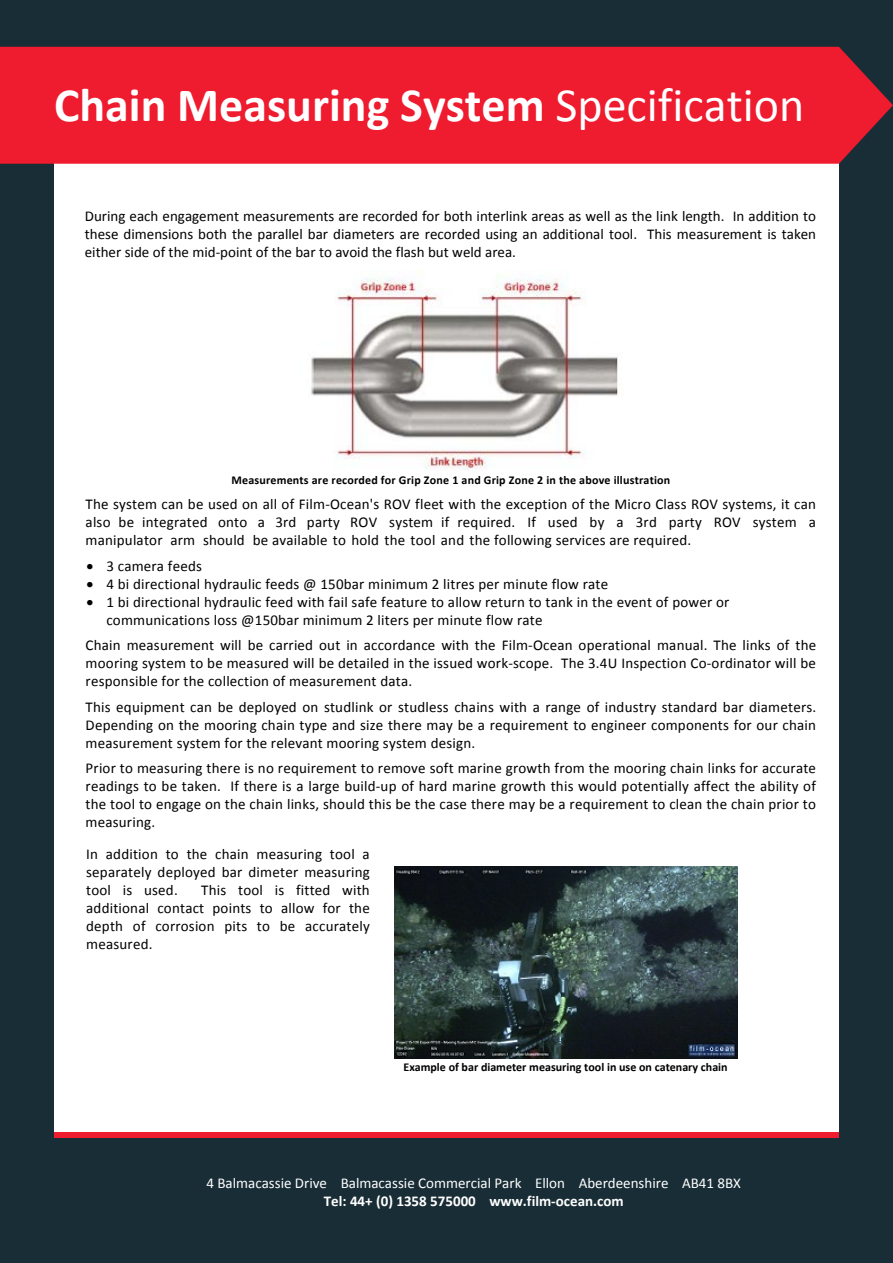
<style>
.page{position:relative;width:893px;height:1263px;background:#192d36}
.page>*{position:absolute;margin:0;border:0;box-sizing:border-box;transform-origin:0 0}
.t1{font:700 48px "Calibri";color:#fff}
.t2{font:15px/18px "Calibri";letter-spacing:.015em;color:#000;text-align:justify}
.t3{font:15px "Calibri";color:#fff}
.t4{font:700 15px "Calibri";color:#fff}
.t5{font:700 12px "Calibri";letter-spacing:.015em;color:#000}
.t6{font:700 12px "Calibri";color:#000}
.s1{font-weight:400}
</style>
<div class="page">
<div style="left:54px;top:164px;width:785px;height:968px;background:#fff"></div>
<div style="left:0;top:47px;width:893px;height:117px;background:#ef1b2f"></div>
<div style="left:54px;top:1132px;width:785px;height:5px;background:#ef1b2f"></div>
<img style="left:298px;top:270px;width:343px;height:210px">
<img style="left:394px;top:866px;width:343px;height:193px">
<h1 class="t1" style="left:54px;top:75px;width:752px">Chain Measuring System <span class="s1">Specification</span></h1>
<p class="t2" style="left:85px;top:207px;width:733px">During each engagement measurements are recorded for both interlink areas as well as the link length. In addition to these dimensions both the parallel bar diameters are recorded using an additional tool. This measurement is taken either side of the mid-point of the bar to avoid the flash but weld area.</p>
<p class="t5" style="left:231px;top:472px;width:440px">Measurements are recorded for Grip Zone 1 and Grip Zone 2 in the above illustration</p>
<p class="t2" style="left:86px;top:495px;width:732px">The system can be used on all of Film-Ocean's ROV fleet with the exception of the Micro Class ROV systems, it can also be integrated onto a 3rd party ROV system if required. If used by a 3rd party ROV system a manipulator arm should be available to hold the tool and the following services are required.</p>
<p class="t2" style="left:86px;top:557px;width:117px">• 3 camera feeds</p>
<p class="t2" style="left:86px;top:575px;width:523px">• 4 bi directional hydraulic feeds @ 150bar minimum 2 litres per minute flow rate</p>
<p class="t2" style="left:106px;top:593px;width:624px;text-indent:-20px">• 1 bi directional hydraulic feed with fail safe feature to allow return to tank in the event of power or communications loss @150bar minimum 2 liters per minute flow rate</p>
<p class="t2" style="left:86px;top:636px;width:732px">Chain measurement will be carried out in accordance with the Film-Ocean operational manual. The links of the mooring system to be measured will be detailed in the issued work-scope. The 3.4U Inspection Co-ordinator will be responsible for the collection of measurement data.</p>
<p class="t2" style="left:86px;top:698px;width:732px">This equipment can be deployed on studlink or studless chains with a range of industry standard bar diameters.<br>Depending on the mooring chain type and size there may be a requirement to engineer components for our chain measurement system for the relevant mooring system design.</p>
<p class="t2" style="left:86px;top:759px;width:732px">Prior to measuring there is no requirement to remove soft marine growth from the mooring chain links for accurate readings to be taken. If there is a large build-up of hard marine growth this would potentially affect the ability of the tool to engage on the chain links, should this be the case there may be a requirement to clean the chain prior to measuring.</p>
<p class="t2" style="left:86px;top:845px;width:285px">In addition to the chain measuring tool a separately deployed bar dimeter measuring tool is used.</p>
<p class="t2" style="left:86px;top:881px;width:285px;text-indent:115px">This tool is fitted with additional contact points to allow for the depth of corrosion pits to be accurately measured.</p>
<p class="t6" style="left:403px;top:1059px;width:326px">Example of bar diameter measuring tool in use on catenary chain</p>
<p class="t3" style="left:206px;top:1174px;width:536px">4 Balmacassie Drive Balmacassie Commercial Park Ellon Aberdeenshire AB41 8BX</p>
<p class="t4" style="left:324px;top:1192px;width:301px">Tel: 44+ (0) 1358 575000 www.film-ocean.com</p>
</div>
